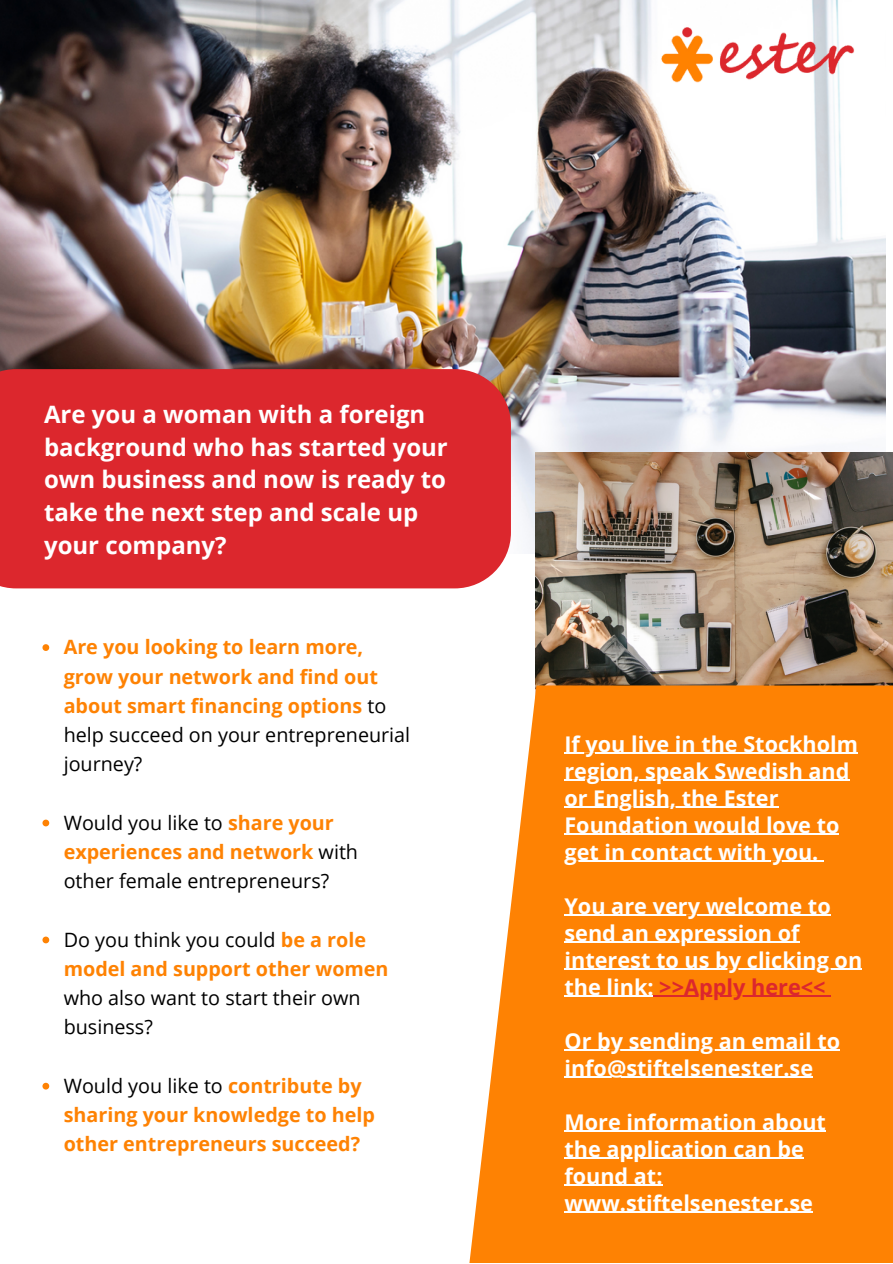
<style>
.page{position:relative;width:893px;height:1264px;background:#fff}
.page>*{position:absolute;margin:0;border:0;box-sizing:border-box;transform-origin:0 0}
.t1{font:700 24px/32.5px "Open Sans";color:#fff}
.t2{font:700 21.75px/27px "Open Sans";color:#fff}
.t3{font:700 21.6px/27px "Open Sans";color:#fff}
.t4{font:700 19.8px/29.2px "Open Sans";color:#fe8203}
.t5{font:19.8px/29.2px "Open Sans";color:#000}
.s1{font-weight:400;color:#000}
.s2{font-weight:700;color:#fe8203}
.s3{color:#dc272d}
</style>
<div class="page">
<img style="left:0;top:0;width:885px;height:553px">
<div style="left:0;top:369px;width:511px;height:219px;background:#dc272d"></div>
<img style="left:535px;top:452px;width:357px;height:233px">
<svg style="left:469px;top:685px;width:423px;height:577px;background:#fd8d1a"></svg>
<img style="left:654px;top:11px;width:211px;height:78px">
<svg style="left:42px;top:644px;width:7px;height:7px"></svg>
<svg style="left:42px;top:819px;width:7px;height:7px"></svg>
<svg style="left:42px;top:936px;width:7px;height:7px"></svg>
<svg style="left:42px;top:1082px;width:7px;height:7px"></svg>
<hr style="left:564px;top:752px;width:293px;height:2px;background:#fff">
<hr style="left:564px;top:779px;width:285px;height:2px;background:#fff">
<hr style="left:564px;top:806px;width:214px;height:2px;background:#fff">
<hr style="left:564px;top:833px;width:275px;height:1px;background:#fff">
<hr style="left:564px;top:860px;width:254px;height:1px;background:#fff">
<hr style="left:564px;top:914px;width:266px;height:1px;background:#fff">
<hr style="left:564px;top:941px;width:235px;height:1px;background:#fff">
<hr style="left:564px;top:968px;width:298px;height:1px;background:#fff">
<hr style="left:564px;top:995px;width:89px;height:1px;background:#fff">
<hr style="left:659px;top:995px;width:166px;height:1px;background:#dc272d">
<hr style="left:564px;top:1049px;width:276px;height:1px;background:#fff">
<hr style="left:564px;top:1076px;width:249px;height:1px;background:#fff">
<hr style="left:564px;top:1130px;width:261px;height:1px;background:#fff">
<hr style="left:564px;top:1157px;width:239px;height:1px;background:#fff">
<hr style="left:564px;top:1184px;width:98px;height:1px;background:#fff">
<hr style="left:564px;top:1211px;width:248px;height:1px;background:#fff">
<p class="t1" style="left:44px;top:397px;width:405px">Are you a woman with a foreign background who has started your own business and now is ready to take the next step and scale up your company?</p>
<p class="t4" style="left:64px;top:632px;width:348px">Are you looking to learn more, grow your network and find out about smart financing options <span class="s1">to help succeed on your entrepreneurial journey?</span></p>
<p class="t5" style="left:64px;top:807px;width:296px">Would you like to <span class="s2">share your experiences and network</span> with other female entrepreneurs?</p>
<p class="t4" style="left:64px;top:924px;width:326px"><span class="s1">Do you think you could</span> be a role model and support other women</p>
<p class="t5" style="left:64px;top:982px;width:298px">who also want to start their own business?</p>
<p class="t4" style="left:64px;top:1070px;width:313px"><span class="s1">Would you like to</span> contribute by sharing your knowledge to help other entrepreneurs succeed?</p>
<p class="t3" style="left:564px;top:729px;width:295px">If you live in the Stockholm region, speak Swedish and or English, the Ester<br>Foundation would love to get in contact with you.</p>
<p class="t2" style="left:564px;top:891px;width:299px">You are very welcome to send an expression of interest to us by clicking on the link: <span class="s3">&gt;&gt;Apply here&lt;&lt;</span></p>
<p class="t3" style="left:564px;top:1026px;width:277px">Or by sending an email to info@stiftelsenester.se</p>
<p class="t3" style="left:564px;top:1107px;width:263px">More information about the application can be found at: www.stiftelsenester.se</p>
</div>
